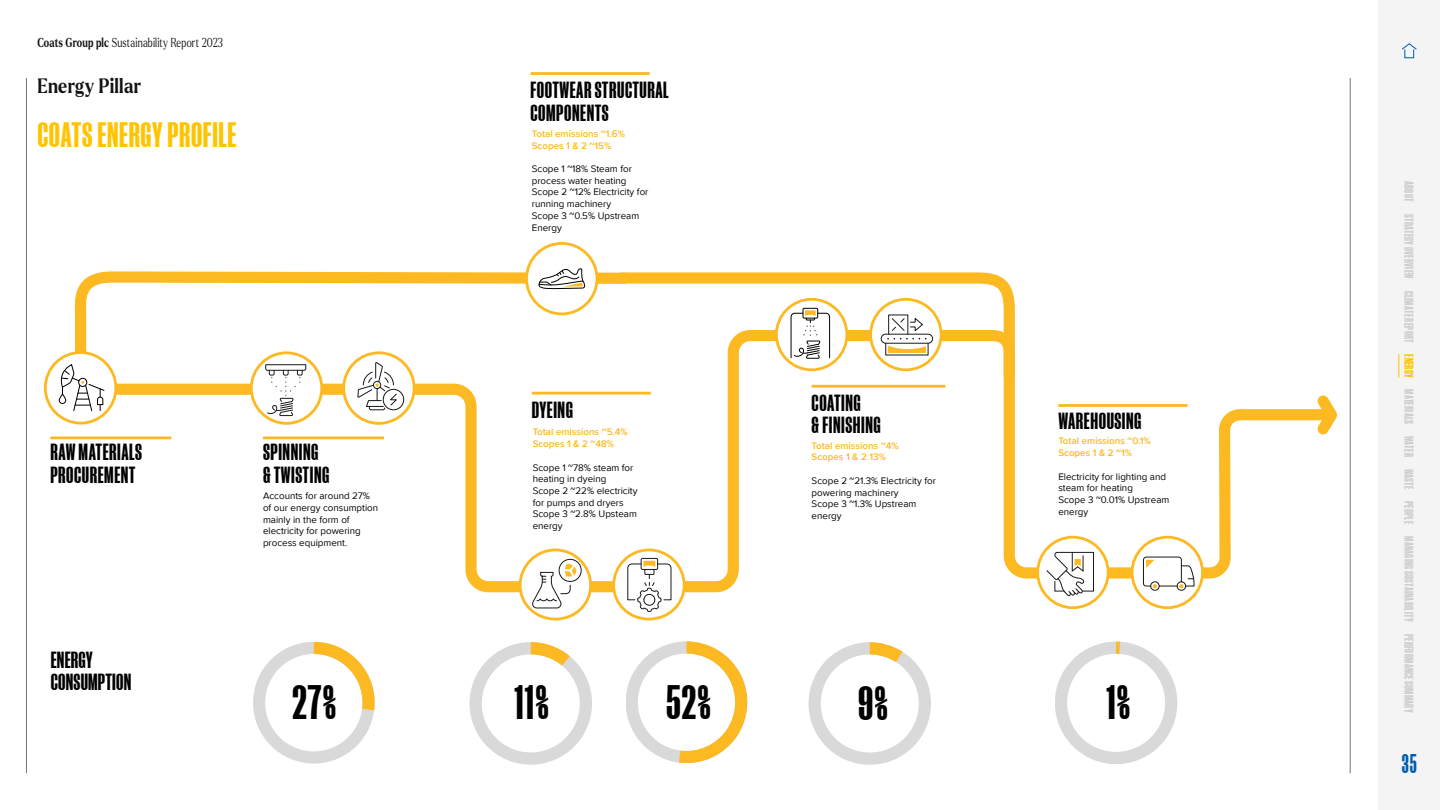
<style>
.page{position:relative;width:1440px;height:810px;background:#fff}
.page>*{position:absolute;margin:0;border:0;box-sizing:border-box;transform-origin:0 0}
.t1{font:700 46.2px "Manuka";color:#000}
.t2{font:700 33.75px "Manuka";letter-spacing:.02em;color:#ffc400}
.t3{font:700 25.88px "Manuka";color:#005dad;scale:.85 1}
.t4{font:700 22.27px/22.3px "Manuka";letter-spacing:.025em;color:#000}
.t5{font:700 20.25px "Larken";letter-spacing:.015em;color:#131313;scale:.85 1}
.t6{font:300 12.67px "Larken";letter-spacing:.015em;color:#131313;scale:.75 1}
.t7{font:700 12.15px "Manuka";letter-spacing:.02em;color:#cdcdcd}
.t8{font:700 12.15px "Manuka";letter-spacing:.02em;color:#ffc400}
.t9{font:9.75px/11.7px "Proxima Nova";color:#000}
.t10{font:600 9.75px/11.7px "Proxima Nova";color:#fcb921}
.s1{font-weight:700}
</style>
<div class="page">
<svg style="left:70px;top:370px;width:1267px;height:228px"></svg>
<hr style="left:263px;top:437px;width:121px;height:2px;background:#fcb921">
<hr style="left:50px;top:437px;width:121px;height:2px;background:#fcb921">
<hr style="left:532px;top:392px;width:119px;height:3px;background:#fcb921">
<hr style="left:531px;top:72px;width:119px;height:3px;background:#fcb921">
<hr style="left:1058px;top:404px;width:130px;height:3px;background:#fcb921">
<svg style="left:69px;top:267px;width:540px;height:103px"></svg>
<svg style="left:609px;top:272px;width:411px;height:117px"></svg>
<svg style="left:809px;top:642px;width:122px;height:123px"></svg>
<svg style="left:253px;top:642px;width:122px;height:122px"></svg>
<svg style="left:1055px;top:642px;width:122px;height:122px"></svg>
<svg style="left:626px;top:641px;width:121px;height:122px"></svg>
<svg style="left:470px;top:642px;width:122px;height:123px"></svg>
<svg style="left:251px;top:353px;width:71px;height:70px"></svg>
<div style="left:250px;top:351px;width:73px;height:74px;border:3px solid #fcb921;border-radius:50%"></div>
<svg style="left:265px;top:364px;width:42px;height:52px"></svg>
<svg style="left:776px;top:299px;width:71px;height:71px"></svg>
<div style="left:775px;top:298px;width:73px;height:73px;border:3px solid #fcb921;border-radius:50%"></div>
<div style="left:803px;top:308px;width:15px;height:11px;border:1px solid #000"></div>
<svg style="left:790px;top:310px;width:40px;height:49px"></svg>
<div style="left:1132px;top:537px;width:71px;height:71px;background:#fff;border-radius:50%"></div>
<div style="left:1131px;top:536px;width:73px;height:73px;border:3px solid #fcb921;border-radius:50%"></div>
<div style="left:1150px;top:581px;width:10px;height:10px;border:1px solid #1a1a1a;border-radius:50%"></div>
<div style="left:1177px;top:581px;width:9px;height:10px;border:1px solid #1a1a1a;border-radius:50%"></div>
<svg style="left:1143px;top:556px;width:52px;height:32px"></svg>
<svg style="left:614px;top:550px;width:70px;height:69px"></svg>
<div style="left:612px;top:549px;width:74px;height:71px;border:3px solid #fcb921;border-radius:50%"></div>
<div style="left:641px;top:558px;width:17px;height:12px;border:1px solid #1a1a1a"></div>
<svg style="left:627px;top:561px;width:45px;height:51px"></svg>
<svg style="left:1038px;top:537px;width:70px;height:71px"></svg>
<div style="left:1036px;top:536px;width:74px;height:73px;border:3px solid #fcb921;border-radius:50%"></div>
<svg style="left:1046px;top:552px;width:48px;height:44px"></svg>
<svg style="left:344px;top:353px;width:70px;height:70px"></svg>
<div style="left:342px;top:351px;width:74px;height:74px;border:3px solid #fcb921;border-radius:50%"></div>
<div style="left:383px;top:389px;width:21px;height:21px;border:1px solid #1a1a1a;border-radius:50%"></div>
<svg style="left:358px;top:361px;width:40px;height:50px"></svg>
<svg style="left:871px;top:299px;width:70px;height:71px"></svg>
<div style="left:869px;top:298px;width:74px;height:73px;border:3px solid #fcb921;border-radius:50%"></div>
<div style="left:881px;top:334px;width:52px;height:10px;border:1px solid #1a1a1a;border-radius:5px"></div>
<svg style="left:887px;top:338px;width:39px;height:1px"></svg>
<svg style="left:891px;top:317px;width:33px;height:15px"></svg>
<div style="left:888px;top:315px;width:20px;height:20px;border:1px solid #1a1a1a"></div>
<svg style="left:888px;top:345px;width:38px;height:8px"></svg>
<svg style="left:520px;top:550px;width:71px;height:69px"></svg>
<div style="left:519px;top:549px;width:73px;height:71px;border:3px solid #fcb921;border-radius:50%"></div>
<div style="left:559px;top:559px;width:23px;height:23px;border:1px solid #1a1a1a;border-radius:50%"></div>
<svg style="left:532px;top:563px;width:45px;height:46px"></svg>
<div style="left:527px;top:243px;width:70px;height:71px;background:#fff;border-radius:50%"></div>
<div style="left:525px;top:242px;width:73px;height:73px;border:3px solid #fcb921;border-radius:50%"></div>
<svg style="left:538px;top:268px;width:47px;height:22px"></svg>
<svg style="left:45px;top:353px;width:71px;height:70px"></svg>
<div style="left:44px;top:351px;width:73px;height:74px;border:3px solid #fcb921;border-radius:50%"></div>
<div style="left:59px;top:394px;width:7px;height:10px;border:1px solid #000;border-radius:3px"></div>
<svg style="left:61px;top:359px;width:44px;height:53px"></svg>
<hr style="left:26px;top:78px;width:1px;height:695px;background:#747578">
<hr style="left:1350px;top:78px;width:1px;height:695px;background:#747578">
<div style="left:1378px;top:0;width:62px;height:810px;background:#f4f4f5"></div>
<svg style="left:1399px;top:354px;width:1px;height:24px"></svg>
<div style="left:1404px;top:49px;width:10px;height:9px;border:1px solid #005dad"></div>
<svg style="left:1401px;top:43px;width:16px;height:7px"></svg>
<p class="t6" style="left:38px;top:34px;width:249px"><span class="s1">Coats Group plc</span> Sustainability Report 2023</p>
<h3 class="t5" style="left:38px;top:72px;width:123px">Energy Pillar</h3>
<h2 class="t2" style="left:38px;top:117px;width:201px">COATS ENERGY PROFILE</h2>
<h3 class="t4" style="left:531px;top:79px;width:140px">FOOTWEAR STRUCTURAL<br>COMPONENTS</h3>
<p class="t10" style="left:532px;top:128px;width:95px">Total emissions ~1.6%<br>Scopes 1 &amp; 2 ~15%</p>
<p class="t9" style="left:532px;top:162px;width:118px">Scope 1 ~18% Steam for process water heating<br>Scope 2 ~12% Electricity for running machinery<br>Scope 3 ~0.5% Upstream<br>Energy</p>
<h3 class="t4" style="left:50px;top:441px;width:93px">RAW MATERIALS<br>PROCUREMENT</h3>
<h3 class="t4" style="left:51px;top:648px;width:82px">ENERGY<br>CONSUMPTION</h3>
<h3 class="t4" style="left:263px;top:441px;width:68px">SPINNING &amp; TWISTING</h3>
<p class="t9" style="left:263px;top:490px;width:117px">Accounts for around 27% of our energy consumption mainly in the form of electricity for powering process equipment.</p>
<h3 class="t4" style="left:532px;top:398px;width:43px">DYEING</h3>
<p class="t10" style="left:533px;top:426px;width:97px">Total emissions ~5.4%<br>Scopes 1 &amp; 2 ~48%</p>
<p class="t9" style="left:533px;top:461px;width:106px">Scope 1 ~78% steam for heating in dyeing<br>Scope 2 ~22% electricity for pumps and dryers<br>Scope 3 ~2.8% Upsteam energy</p>
<h3 class="t4" style="left:812px;top:391px;width:71px">COATING<br>&amp; FINISHING</h3>
<p class="t10" style="left:812px;top:439px;width:88px">Total emissions ~4%<br>Scopes 1 &amp; 2 13%</p>
<p class="t9" style="left:812px;top:474px;width:126px">Scope 2 ~21.3% Electricity for powering machinery<br>Scope 3 ~1.3% Upstream energy</p>
<h3 class="t4" style="left:1058px;top:409px;width:85px">WAREHOUSING</h3>
<p class="t10" style="left:1058px;top:435px;width:94px">Total emissions ~0.1%<br>Scopes 1 &amp; 2 ~1%</p>
<p class="t9" style="left:1058px;top:470px;width:112px">Electricity for lighting and steam for heating<br>Scope 3 ~0.01% Upstream energy</p>
<h1 class="t1" style="left:292px;top:677px;width:45px">27%</h1>
<h1 class="t1" style="left:666px;top:677px;width:46px">52%</h1>
<h1 class="t1" style="left:858px;top:679px;width:31px">9%</h1>
<h1 class="t1" style="left:1106px;top:678px;width:26px">1%</h1>
<h1 class="t1" style="left:515px;top:678px;width:36px">11%</h1>
<p class="t7" style="left:1415px;top:181px;width:22px;rotate:90deg">ABOUT</p>
<p class="t7" style="left:1415px;top:214px;width:131px;rotate:90deg">STRATEGY OVERVIEW CLIMATE REPORT</p>
<p class="t8" style="left:1415px;top:354px;width:25px;rotate:90deg">ENERGY</p>
<p class="t7" style="left:1415px;top:389px;width:36px;rotate:90deg">MATERIALS</p>
<p class="t7" style="left:1415px;top:436px;width:89px;rotate:90deg">WATER WASTE PEOPLE</p>
<p class="t7" style="left:1415px;top:536px;width:178px;rotate:90deg">MANAGING SUSTAINABILITY PERFORMANCE SUMMARY</p>
<h3 class="t3" style="left:1402px;top:749px;width:19px">35</h3>
</div>
